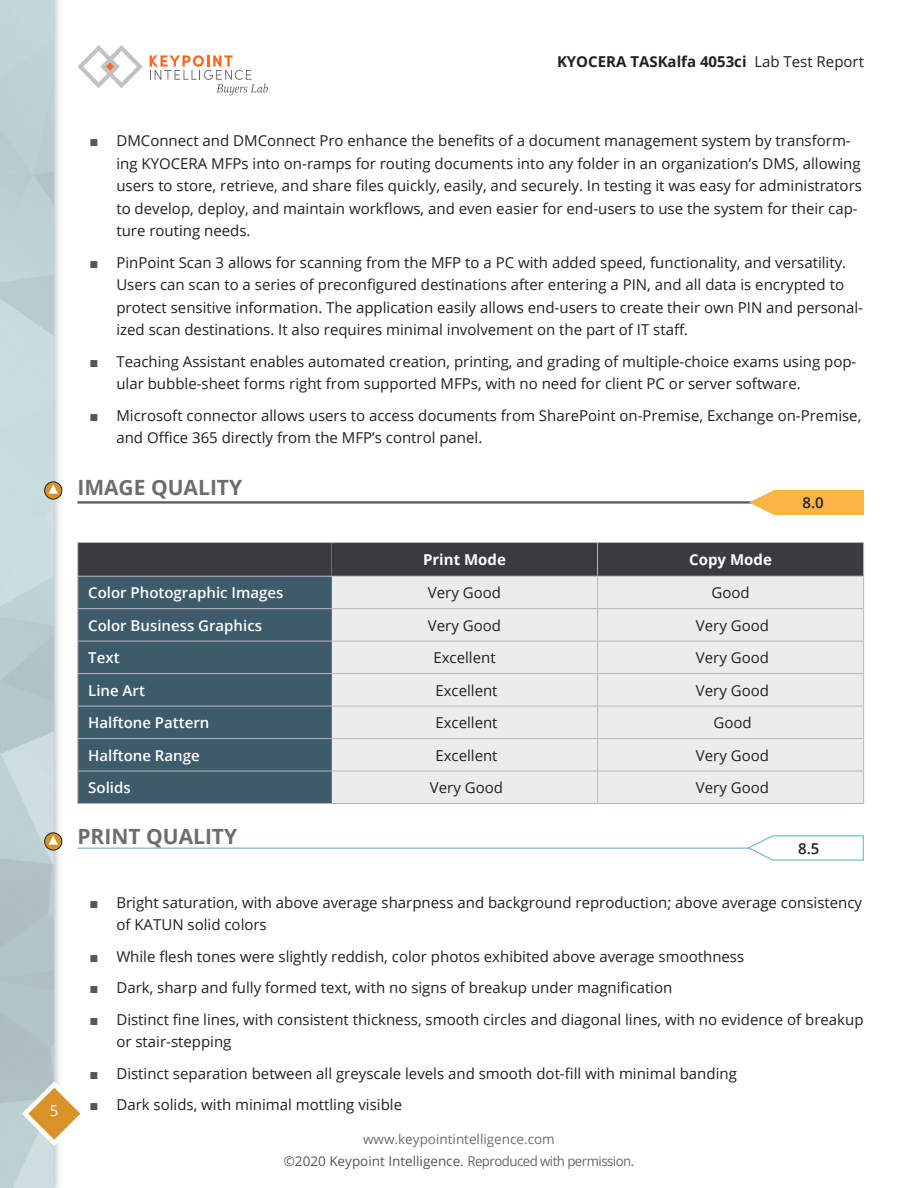
<style>
.page{position:relative;width:918px;height:1188px;background:#fff}
.page>*{position:absolute;margin:0;border:0;box-sizing:border-box;transform-origin:0 0}
.t1{font:700 21px "Open Sans";color:#6c6d70}
.t2{font:15px/22.5px "Open Sans";color:#231f20}
.t3{font:600 15px "Open Sans";color:#fff}
.t4{font:700 15px "Open Sans";color:#231f20}
.t5{font:700 15px "Open Sans";color:#fff}
.t6{font:600 15px "Open Sans";color:#231f20}
.t7{font:15px "Open Sans";color:#fff}
.t8{font:13.5px "Open Sans";letter-spacing:-.02em;color:#555659}
.t9{font:13.5px "Open Sans";color:#6c6d70}
.s1{font-weight:400}
.s2{font-family:"Arial";color:#555659}
.s3{color:#68676a}
</style>
<div class="page">
<div style="left:0;top:0;width:62px;height:1188px;background:#231f20;opacity:.75"></div>
<img style="left:0;top:0;width:54px;height:1188px">
<svg style="left:77px;top:45px;width:66px;height:43px"></svg>
<svg style="left:150px;top:55px;width:118px;height:40px"></svg>
<svg style="left:19px;top:1078px;width:61px;height:71px"></svg>
<hr style="left:77px;top:501px;width:786px;height:3px;background:#555659">
<div style="left:773px;top:491px;width:91px;height:24px;background:#fcb446"></div>
<svg style="left:749px;top:491px;width:24px;height:24px"></svg>
<div style="left:78px;top:543px;width:785px;height:33px;background:#383b40"></div>
<div style="left:78px;top:577px;width:253px;height:226px;background:#3e5b6c"></div>
<div style="left:332px;top:577px;width:531px;height:226px;background:#eaedef"></div>
<hr style="left:331px;top:543px;width:1px;height:33px;background:#6c6d70">
<hr style="left:331px;top:577px;width:1px;height:31px;background:#6c6d70">
<hr style="left:331px;top:609px;width:1px;height:32px;background:#6c6d70">
<hr style="left:331px;top:642px;width:1px;height:31px;background:#6c6d70">
<hr style="left:331px;top:674px;width:1px;height:32px;background:#6c6d70">
<hr style="left:331px;top:706px;width:1px;height:32px;background:#6c6d70">
<hr style="left:331px;top:739px;width:1px;height:32px;background:#6c6d70">
<hr style="left:331px;top:771px;width:1px;height:32px;background:#6c6d70">
<hr style="left:77px;top:543px;width:1px;height:33px;background:#b9b7b7">
<hr style="left:597px;top:543px;width:1px;height:33px;background:#b9b7b7">
<hr style="left:863px;top:543px;width:1px;height:33px;background:#b9b7b7">
<hr style="left:77px;top:577px;width:1px;height:31px;background:#b9b7b7">
<hr style="left:597px;top:577px;width:1px;height:31px;background:#b9b7b7">
<hr style="left:863px;top:577px;width:1px;height:31px;background:#b9b7b7">
<hr style="left:77px;top:609px;width:1px;height:32px;background:#b9b7b7">
<hr style="left:597px;top:609px;width:1px;height:32px;background:#b9b7b7">
<hr style="left:863px;top:609px;width:1px;height:32px;background:#b9b7b7">
<hr style="left:77px;top:642px;width:1px;height:31px;background:#b9b7b7">
<hr style="left:597px;top:642px;width:1px;height:31px;background:#b9b7b7">
<hr style="left:863px;top:642px;width:1px;height:31px;background:#b9b7b7">
<hr style="left:77px;top:674px;width:1px;height:32px;background:#b9b7b7">
<hr style="left:597px;top:674px;width:1px;height:32px;background:#b9b7b7">
<hr style="left:863px;top:674px;width:1px;height:32px;background:#b9b7b7">
<hr style="left:77px;top:706px;width:1px;height:32px;background:#b9b7b7">
<hr style="left:597px;top:706px;width:1px;height:32px;background:#b9b7b7">
<hr style="left:863px;top:706px;width:1px;height:32px;background:#b9b7b7">
<hr style="left:77px;top:738px;width:254px;height:1px;background:#b9b7b7">
<hr style="left:77px;top:739px;width:1px;height:32px;background:#b9b7b7">
<hr style="left:331px;top:738px;width:267px;height:1px;background:#b9b7b7">
<hr style="left:598px;top:738px;width:266px;height:1px;background:#b9b7b7">
<hr style="left:597px;top:739px;width:1px;height:32px;background:#b9b7b7">
<hr style="left:863px;top:739px;width:1px;height:32px;background:#b9b7b7">
<hr style="left:77px;top:771px;width:254px;height:1px;background:#b9b7b7">
<hr style="left:77px;top:771px;width:1px;height:32px;background:#b9b7b7">
<hr style="left:331px;top:771px;width:267px;height:1px;background:#b9b7b7">
<hr style="left:598px;top:771px;width:266px;height:1px;background:#b9b7b7">
<hr style="left:597px;top:771px;width:1px;height:32px;background:#b9b7b7">
<hr style="left:863px;top:771px;width:1px;height:32px;background:#b9b7b7">
<hr style="left:77px;top:803px;width:254px;height:1px;background:#b9b7b7">
<hr style="left:331px;top:803px;width:267px;height:1px;background:#b9b7b7">
<hr style="left:598px;top:803px;width:266px;height:1px;background:#b9b7b7">
<hr style="left:77px;top:608px;width:254px;height:1px;background:#b9b7b7">
<hr style="left:331px;top:608px;width:267px;height:1px;background:#b9b7b7">
<hr style="left:598px;top:608px;width:266px;height:1px;background:#b9b7b7">
<hr style="left:77px;top:641px;width:254px;height:1px;background:#b9b7b7">
<hr style="left:331px;top:641px;width:267px;height:1px;background:#b9b7b7">
<hr style="left:598px;top:641px;width:266px;height:1px;background:#b9b7b7">
<hr style="left:77px;top:673px;width:254px;height:1px;background:#b9b7b7">
<hr style="left:331px;top:673px;width:267px;height:1px;background:#b9b7b7">
<hr style="left:598px;top:673px;width:266px;height:1px;background:#b9b7b7">
<hr style="left:77px;top:706px;width:254px;height:1px;background:#b9b7b7">
<hr style="left:331px;top:706px;width:267px;height:1px;background:#b9b7b7">
<hr style="left:598px;top:706px;width:266px;height:1px;background:#b9b7b7">
<hr style="left:77px;top:542px;width:254px;height:1px;background:#b9b7b7">
<hr style="left:331px;top:542px;width:267px;height:1px;background:#b9b7b7">
<hr style="left:598px;top:542px;width:266px;height:1px;background:#b9b7b7">
<hr style="left:77px;top:576px;width:254px;height:1px;background:#b9b7b7">
<hr style="left:331px;top:576px;width:267px;height:1px;background:#b9b7b7">
<hr style="left:598px;top:576px;width:266px;height:1px;background:#b9b7b7">
<hr style="left:77px;top:848px;width:673px;height:1px;background:#6bb4ce">
<svg style="left:747px;top:835px;width:117px;height:26px"></svg>
<svg style="left:45px;top:482px;width:17px;height:17px"></svg>
<div style="left:44px;top:482px;width:18px;height:18px;border:1px solid #231f20;border-radius:50%"></div>
<svg style="left:49px;top:484px;width:9px;height:10px"></svg>
<svg style="left:45px;top:833px;width:17px;height:17px"></svg>
<div style="left:44px;top:832px;width:18px;height:18px;border:1px solid #231f20;border-radius:50%"></div>
<svg style="left:49px;top:835px;width:9px;height:10px"></svg>
<p class="t4" style="left:557px;top:51px;width:309px">KYOCERA TASKalfa 4053ci <span class="s1">Lab Test Report</span></p>
<p class="t7" style="left:50px;top:1100px;width:10px">5</p>
<p class="t2" style="left:116px;top:129px;width:747px;text-indent:-27px"><span class="s2">■</span> DMConnect and DMConnect Pro enhance the benefits of a document management system by transform&shy;ing KYOCERA MFPs into on-ramps for routing documents into any folder in an organization’s DMS, allowing users to store, retrieve, and share files quickly, easily, and securely. In testing it was easy for administrators to develop, deploy, and maintain workflows, and even easier for end-users to use the system for their cap&shy;ture routing needs.</p>
<p class="t2" style="left:116px;top:251px;width:748px;text-indent:-27px"><span class="s2">■</span> PinPoint Scan 3 allows for scanning from the MFP to a PC with added speed, functionality, and versatility.<br>Users can scan to a series of preconfigured destinations after entering a PIN, and all data is encrypted to protect sensitive information. The application easily allows end-users to create their own PIN and personal&shy;ized scan destinations. It also requires minimal involvement on the part of IT staff.</p>
<p class="t2" style="left:116px;top:350px;width:742px;text-indent:-27px"><span class="s2">■</span> Teaching Assistant enables automated creation, printing, and grading of multiple-choice exams using pop&shy;ular bubble-sheet forms right from supported MFPs, with no need for client PC or server software.</p>
<p class="t2" style="left:116px;top:404px;width:746px;text-indent:-27px"><span class="s2">■</span> Microsoft connector allows users to access documents from SharePoint on-Premise, Exchange on-Premise, and Office 365 directly from the MFP’s control panel.</p>
<h1 class="t1" style="left:77px;top:473px;width:166px">IMAGE QUALITY</h1>
<p class="t6" style="left:803px;top:492px;width:23px">8.0</p>
<p class="t5" style="left:423px;top:549px;width:84px">Print Mode</p>
<p class="t5" style="left:689px;top:549px;width:84px">Copy Mode</p>
<p class="t3" style="left:88px;top:582px;width:197px">Color Photographic Images</p>
<p class="t2" style="left:428px;top:581px;width:75px">Very Good</p>
<p class="t2" style="left:711px;top:581px;width:40px">Good</p>
<p class="t3" style="left:88px;top:615px;width:175px">Color Business Graphics</p>
<p class="t2" style="left:428px;top:614px;width:75px">Very Good</p>
<p class="t2" style="left:696px;top:614px;width:75px">Very Good</p>
<p class="t3" style="left:88px;top:647px;width:33px">Text</p>
<p class="t2" style="left:433px;top:646px;width:64px">Excellent</p>
<p class="t2" style="left:696px;top:646px;width:75px">Very Good</p>
<p class="t3" style="left:88px;top:680px;width:58px">Line Art</p>
<p class="t2" style="left:435px;top:679px;width:64px">Excellent</p>
<p class="t2" style="left:696px;top:679px;width:75px">Very Good</p>
<p class="t3" style="left:88px;top:712px;width:123px">Halftone Pattern</p>
<p class="t2" style="left:435px;top:711px;width:64px">Excellent</p>
<p class="t2" style="left:713px;top:711px;width:40px">Good</p>
<p class="t3" style="left:88px;top:745px;width:113px">Halftone Range</p>
<p class="t2" style="left:435px;top:743px;width:64px">Excellent</p>
<p class="t2" style="left:696px;top:743px;width:75px">Very Good</p>
<p class="t3" style="left:88px;top:777px;width:44px">Solids</p>
<p class="t2" style="left:430px;top:776px;width:75px">Very Good</p>
<p class="t2" style="left:696px;top:776px;width:75px">Very Good</p>
<h1 class="t1" style="left:77px;top:822px;width:161px">PRINT QUALITY</h1>
<p class="t6" style="left:798px;top:838px;width:23px">8.5</p>
<p class="t2" style="left:116px;top:891px;width:747px;text-indent:-27px"><span class="s2">■</span> Bright saturation, with above average sharpness and background reproduction; above average consistency of KATUN solid colors</p>
<p class="t2" style="left:89px;top:945px;width:656px"><span class="s2">■</span> While flesh tones were slightly reddish, color photos exhibited above average smoothness</p>
<p class="t2" style="left:89px;top:976px;width:584px"><span class="s2">■</span> Dark, sharp and fully formed text, with no signs of breakup under magnification</p>
<p class="t2" style="left:116px;top:1008px;width:749px;text-indent:-27px"><span class="s2">■</span> Distinct fine lines, with consistent thickness, smooth circles and diagonal lines, with no evidence of breakup or stair-stepping</p>
<p class="t2" style="left:89px;top:1062px;width:649px"><span class="s2">■</span> Distinct separation between all greyscale levels and smooth dot-fill with minimal banding</p>
<p class="t2" style="left:89px;top:1093px;width:314px"><span class="s2">■</span> Dark solids, with minimal mottling visible</p>
<p class="t9" style="left:363px;top:1130px;width:193px">www.keypointintelligence.com</p>
<p class="t8" style="left:284px;top:1151px;width:352px">©2020 Keypoint Intelligence. <span class="s3">Reproduced with permission.</span></p>
</div>
